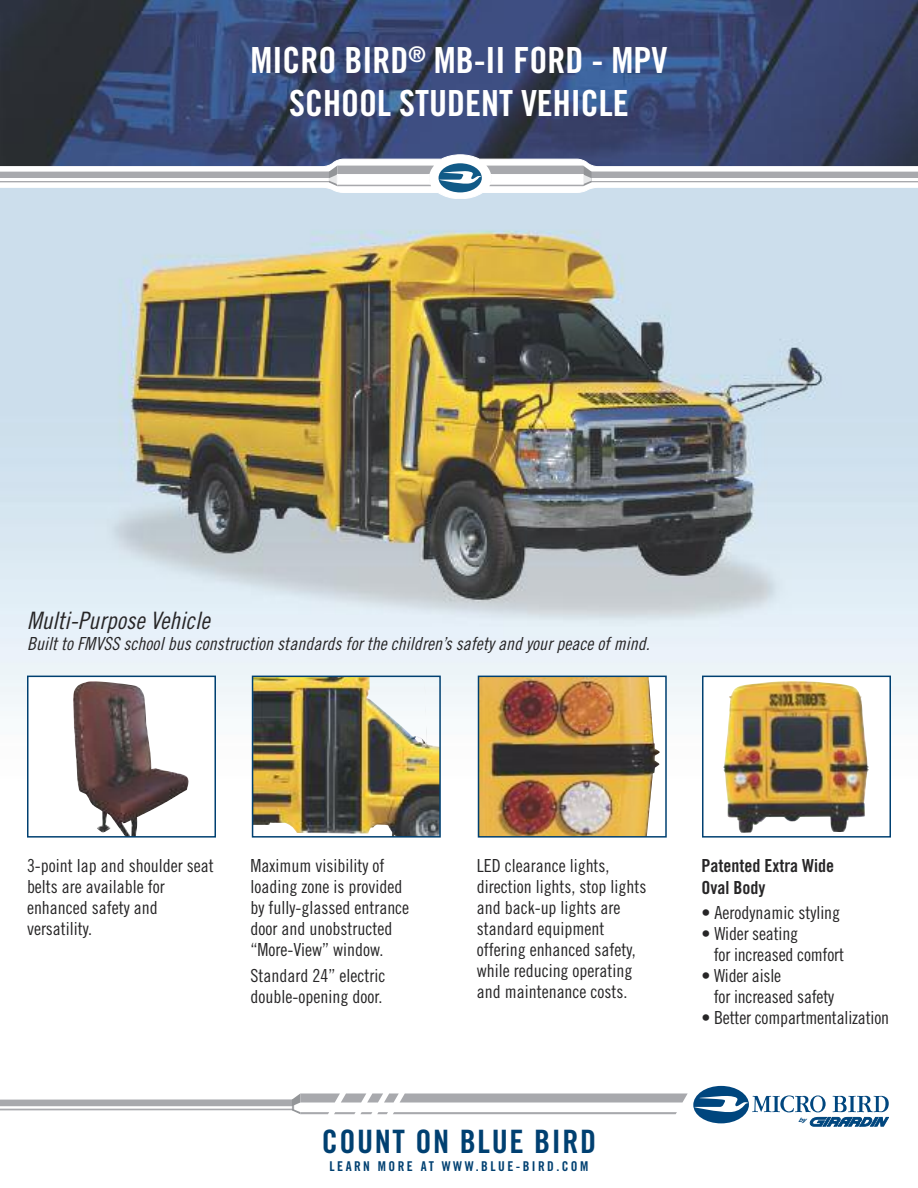
<style>
.page{position:relative;width:918px;height:1188px;background:#fff}
.page>*{position:absolute;margin:0;border:0;box-sizing:border-box;transform-origin:0 0}
.t1{font:36px/43.2px "Trade Gothic Bold Cond Twenty";color:#fff;text-align:center}
.t2{font:32.25px "Trade Gothic Bold Cond Twenty";letter-spacing:.05em;color:#004071}
.t3{font:24px "Trade Gothic Cond Eighteen Obl";color:#272627}
.t4{font:18px/21px "Trade Gothic Cond Eighteen";color:#272627}
.t5{font:18px "Trade Gothic Cond Eighteen Obl";color:#272627}
.t6{font:18px/22.4px "Trade Gothic Bold Cond Twenty";color:#272627}
.t7{font:13.5px "Trade Gothic Bold Cond Twenty";letter-spacing:.18em;color:#004071}
.t8{font:italic 700 6.15px "Akzidenz Grotesk BE";color:#00467e;scale:1.11 1}
</style>
<div class="page">
<img style="left:0;top:199px;width:918px;height:916px">
<img style="left:0;top:0;width:918px;height:155px">
<svg style="left:0;top:155px;width:918px;height:44px"></svg>
<div style="left:28px;top:677px;width:186px;height:159px;background:#fff"></div>
<img style="left:73px;top:681px;width:115px;height:154px">
<div style="left:27px;top:676px;width:189px;height:162px;border:2px solid #004071"></div>
<div style="left:704px;top:677px;width:186px;height:159px;background:#fff"></div>
<img style="left:723px;top:681px;width:146px;height:152px">
<div style="left:702px;top:676px;width:189px;height:162px;border:2px solid #004071"></div>
<img style="left:255px;top:679px;width:183px;height:156px">
<div style="left:252px;top:676px;width:189px;height:162px;border:2px solid #004071"></div>
<div style="left:479px;top:677px;width:186px;height:159px;background:#fff"></div>
<img style="left:481px;top:679px;width:179px;height:156px">
<div style="left:478px;top:676px;width:189px;height:162px;border:2px solid #004071"></div>
<svg style="left:0;top:1093px;width:688px;height:21px"></svg>
<div style="left:693px;top:1086px;width:56px;height:37px;background:#00467e;border-radius:50%"></div>
<svg style="left:694px;top:1095px;width:195px;height:32px"></svg>
<h1 class="t1" style="left:251px;top:41px;width:418px">MICRO BIRD<sup>®</sup> MB-II FORD - MPV<br>SCHOOL STUDENT VEHICLE</h1>
<h3 class="t3" style="left:27px;top:612px;width:184px">Multi-Purpose Vehicle</h3>
<p class="t5" style="left:27px;top:637px;width:624px">Built to FMVSS school bus construction standards for the children’s safety and your peace of mind.</p>
<p class="t4" style="left:27px;top:856px;width:188px">3-point lap and shoulder seat belts are available for enhanced safety and versatility.</p>
<p class="t4" style="left:251px;top:856px;width:160px">Maximum visibility of loading zone is provided by fully-glassed entrance door and unobstructed “More-View” window.</p>
<p class="t4" style="left:251px;top:966px;width:136px">Standard 24” electric double-opening door.</p>
<p class="t4" style="left:477px;top:856px;width:171px">LED clearance lights, direction lights, stop lights and back-up lights are standard equipment offering enhanced safety, while reducing operating and maintenance costs.</p>
<p class="t6" style="left:701px;top:855px;width:134px">Patented Extra Wide<br>Oval Body</p>
<p class="t4" style="left:701px;top:904px;width:140px">• Aerodynamic styling</p>
<p class="t4" style="left:714px;top:925px;width:132px;text-indent:-12px">• Wider seating<br>for increased comfort</p>
<p class="t4" style="left:714px;top:967px;width:122px;text-indent:-12px">• Wider aisle<br>for increased safety</p>
<p class="t4" style="left:701px;top:1009px;width:189px">• Better compartmentalization</p>
<p class="t8" style="left:798px;top:1117px;width:11px">by</p>
<h2 class="t2" style="left:322px;top:1129px;width:276px">COUNT ON BLUE BIRD</h2>
<p class="t7" style="left:330px;top:1161px;width:260px">LEARN MORE AT WWW.BLUE-BIRD.COM</p>
</div>
